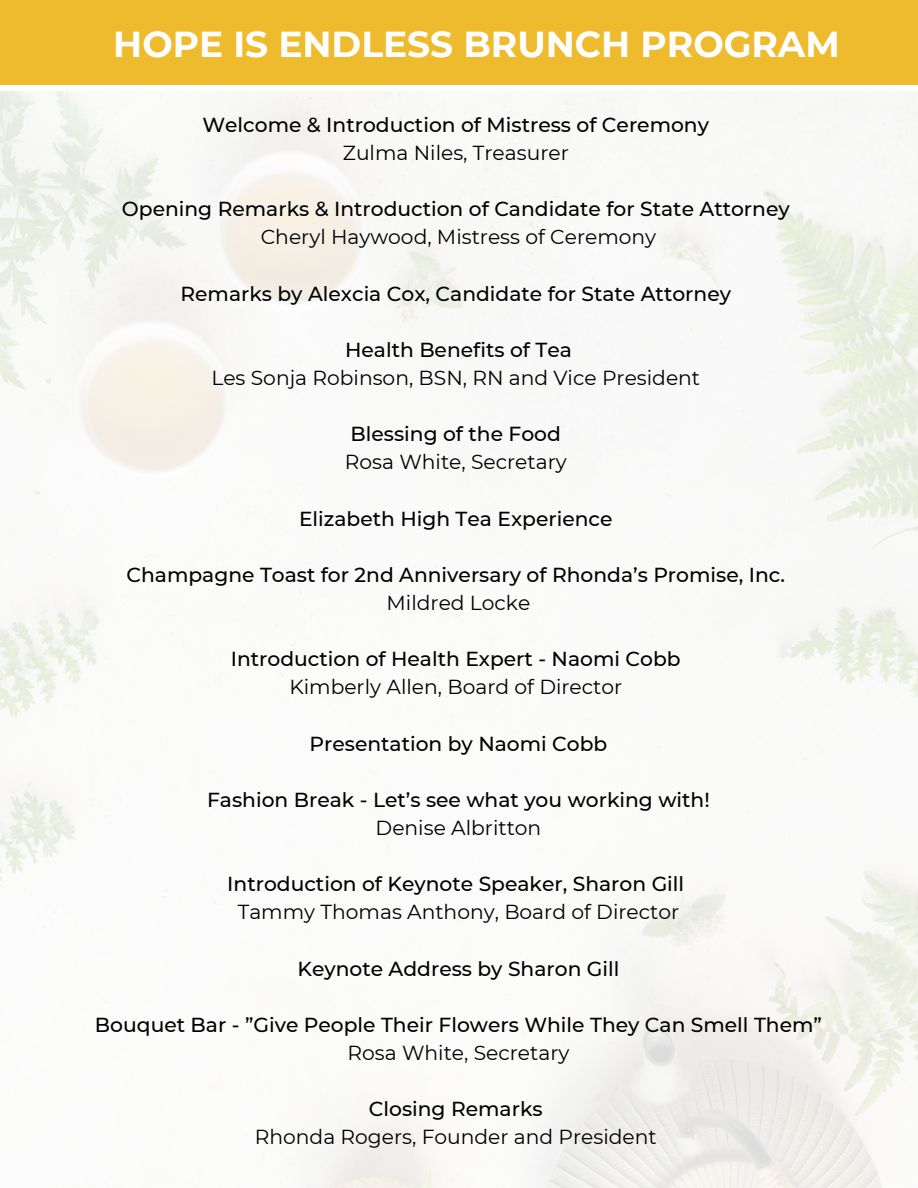
<style>
.page{position:relative;width:918px;height:1188px;background:#fff}
.page>*{position:absolute;margin:0;border:0;box-sizing:border-box;transform-origin:0 0}
.t1{font:700 36px "Montserrat";color:#fff}
.t2{font:500 20.25px "Montserrat";color:#000}
.t3{font:20.25px "Montserrat";color:#000}
</style>
<div class="page">
<img style="left:0;top:92px;width:918px;height:1096px">
<div style="left:0;top:0;width:918px;height:85px;background:#efbb2e"></div>
<p class="t1" style="left:113px;top:22px;width:728px">HOPE IS ENDLESS BRUNCH PROGRAM</p>
<p class="t2" style="left:202px;top:112px;width:508px">Welcome &amp; Introduction of Mistress of Ceremony</p>
<p class="t3" style="left:343px;top:140px;width:228px">Zulma Niles, Treasurer</p>
<p class="t2" style="left:122px;top:197px;width:669px">Opening Remarks &amp; Introduction of Candidate for State Attorney</p>
<p class="t3" style="left:261px;top:225px;width:397px">Cheryl Haywood, Mistress of Ceremony</p>
<p class="t2" style="left:180px;top:281px;width:552px">Remarks by Alexcia Cox, Candidate for State Attorney</p>
<p class="t2" style="left:345px;top:337px;width:228px">Health Benefits of Tea</p>
<p class="t3" style="left:211px;top:365px;width:490px">Les Sonja Robinson, BSN, RN and Vice President</p>
<p class="t2" style="left:351px;top:422px;width:212px">Blessing of the Food</p>
<p class="t3" style="left:345px;top:450px;width:223px">Rosa White, Secretary</p>
<p class="t2" style="left:299px;top:506px;width:315px">Elizabeth High Tea Experience</p>
<p class="t2" style="left:127px;top:562px;width:660px">Champagne Toast for 2nd Anniversary of Rhonda’s Promise, Inc.</p>
<p class="t3" style="left:387px;top:590px;width:145px">Mildred Locke</p>
<p class="t2" style="left:231px;top:647px;width:451px">Introduction of Health Expert - Naomi Cobb</p>
<p class="t3" style="left:289px;top:675px;width:334px">Kimberly Allen, Board of Director</p>
<p class="t2" style="left:310px;top:731px;width:299px">Presentation by Naomi Cobb</p>
<p class="t2" style="left:207px;top:787px;width:504px">Fashion Break - Let’s see what you working with!</p>
<p class="t3" style="left:376px;top:815px;width:167px">Denise Albritton</p>
<p class="t2" style="left:227px;top:872px;width:458px">Introduction of Keynote Speaker, Sharon Gill</p>
<p class="t3" style="left:238px;top:900px;width:443px">Tammy Thomas Anthony, Board of Director</p>
<p class="t2" style="left:297px;top:956px;width:324px">Keynote Address by Sharon Gill</p>
<p class="t2" style="left:95px;top:1012px;width:728px">Bouquet Bar - ”Give People Their Flowers While They Can Smell Them”</p>
<p class="t3" style="left:348px;top:1040px;width:223px">Rosa White, Secretary</p>
<p class="t2" style="left:369px;top:1097px;width:175px">Closing Remarks</p>
<p class="t3" style="left:255px;top:1125px;width:403px">Rhonda Rogers, Founder and President</p>
</div>
